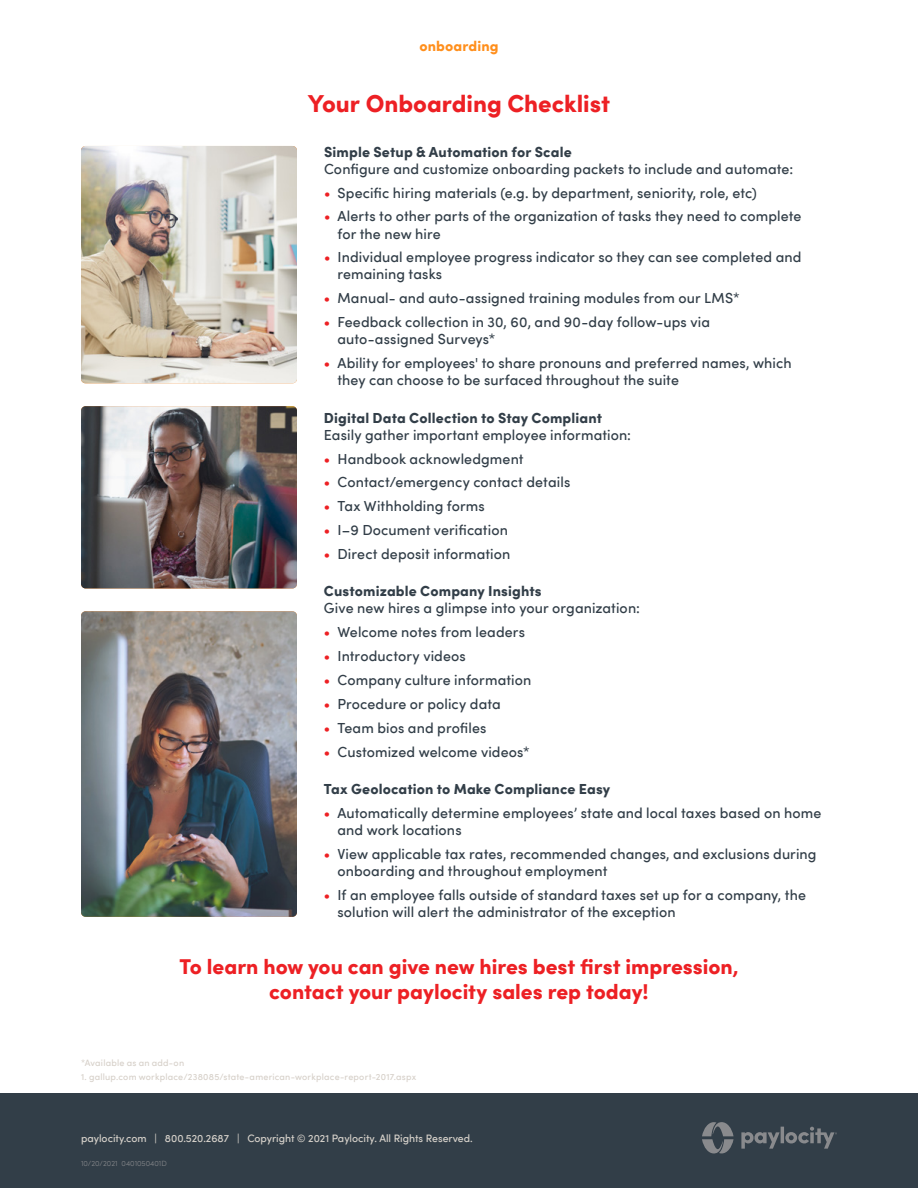
<style>
.page{position:relative;width:918px;height:1188px;background:#fff}
.page>*{position:absolute;margin:0;border:0;box-sizing:border-box;transform-origin:0 0}
.t1{font:900 24px "Sofia Pro";color:#ed2024}
.t2{font:900 21px/25.2px "Sofia Pro";color:#ed2024;text-align:center}
.t3{font:500 14.25px/17.1px "Sofia Pro";letter-spacing:.005em;color:#323e48}
.t4{font:900 14.25px "Sofia Pro";letter-spacing:.01em;color:#323e48}
.t5{font:900 14.25px "Sofia Pro";letter-spacing:.01em;color:#ff8f1c}
.t6{font:500 10.5px "Sofia Pro";color:#d6d1ca}
.t7{font:500 9px "Sofia Pro";letter-spacing:.025em;color:#d7d1ca}
.t8{font:300 7.5px "Sofia Pro";color:#898a8d}
.s1{color:#ed2024}
</style>
<div class="page">
<div style="left:0;top:1094px;width:918px;height:94px;background:#323e48"></div>
<svg style="left:702px;top:1122px;width:32px;height:31px"></svg>
<svg style="left:741px;top:1127px;width:96px;height:22px"></svg>
<img style="left:81px;top:146px;width:216px;height:237px">
<img style="left:81px;top:406px;width:216px;height:182px">
<img style="left:81px;top:611px;width:216px;height:306px">
<p class="t5" style="left:419px;top:34px;width:81px">onboarding</p>
<h1 class="t1" style="left:308px;top:85px;width:304px">Your Onboarding Checklist</h1>
<p class="t4" style="left:324px;top:140px;width:249px">Simple Setup &amp; Automation for Scale</p>
<p class="t3" style="left:324px;top:159px;width:471px">Configure and customize onboarding packets to include and automate:</p>
<p class="t3" style="left:324px;top:183px;width:434px"><span class="s1">•</span> Specific hiring materials (e.g. by department, seniority, role, etc)</p>
<p class="t3" style="left:337px;top:207px;width:465px;text-indent:-13px"><span class="s1">•</span> Alerts to other parts of the organization of tasks they need to complete for the new hire</p>
<p class="t3" style="left:337px;top:248px;width:465px;text-indent:-13px"><span class="s1">•</span> Individual employee progress indicator so they can see completed and remaining tasks</p>
<p class="t3" style="left:324px;top:289px;width:417px"><span class="s1">•</span> Manual- and auto-assigned training modules from our LMS*</p>
<p class="t3" style="left:337px;top:313px;width:374px;text-indent:-13px"><span class="s1">•</span> Feedback collection in 30, 60, and 90-day follow-ups via auto-assigned Surveys*</p>
<p class="t3" style="left:337px;top:354px;width:456px;text-indent:-13px"><span class="s1">•</span> Ability for employees' to share pronouns and preferred names, which they can choose to be surfaced throughout the suite</p>
<p class="t4" style="left:324px;top:406px;width:280px">Digital Data Collection to Stay Compliant</p>
<p class="t3" style="left:324px;top:425px;width:309px">Easily gather important employee information:</p>
<p class="t3" style="left:324px;top:449px;width:201px"><span class="s1">•</span> Handbook acknowledgment</p>
<p class="t3" style="left:324px;top:473px;width:248px"><span class="s1">•</span> Contact/emergency contact details</p>
<p class="t3" style="left:324px;top:497px;width:162px"><span class="s1">•</span> Tax Withholding forms</p>
<p class="t3" style="left:324px;top:521px;width:185px"><span class="s1">•</span> I–9 Document verification</p>
<p class="t3" style="left:324px;top:545px;width:188px"><span class="s1">•</span> Direct deposit information</p>
<p class="t4" style="left:324px;top:580px;width:219px">Customizable Company Insights</p>
<p class="t3" style="left:324px;top:599px;width:318px">Give new hires a glimpse into your organization:</p>
<p class="t3" style="left:324px;top:623px;width:203px"><span class="s1">•</span> Welcome notes from leaders</p>
<p class="t3" style="left:324px;top:647px;width:143px"><span class="s1">•</span> Introductory videos</p>
<p class="t3" style="left:324px;top:671px;width:209px"><span class="s1">•</span> Company culture information</p>
<p class="t3" style="left:324px;top:694px;width:178px"><span class="s1">•</span> Procedure or policy data</p>
<p class="t3" style="left:324px;top:718px;width:164px"><span class="s1">•</span> Team bios and profiles</p>
<p class="t3" style="left:324px;top:742px;width:207px"><span class="s1">•</span> Customized welcome videos*</p>
<p class="t4" style="left:324px;top:778px;width:288px">Tax Geolocation to Make Compliance Easy</p>
<p class="t3" style="left:337px;top:803px;width:485px;text-indent:-13px"><span class="s1">•</span> Automatically determine employees’ state and local taxes based on home and work locations</p>
<p class="t3" style="left:337px;top:844px;width:481px;text-indent:-13px"><span class="s1">•</span> View applicable tax rates, recommended changes, and exclusions during onboarding and throughout employment</p>
<p class="t3" style="left:337px;top:885px;width:470px;text-indent:-13px"><span class="s1">•</span> If an employee falls outside of standard taxes set up for a company, the solution will alert the administrator of the exception</p>
<h2 class="t2" style="left:179px;top:952px;width:561px">To learn how you can give new hires best first impression, contact your paylocity sales rep today!</h2>
<p class="t7" style="left:81px;top:1057px;width:105px">*Available as an add-on</p>
<p class="t7" style="left:81px;top:1070px;width:337px">1. gallup.com workplace/238085/state-american-workplace-report-2017.aspx</p>
<p class="t6" style="left:81px;top:1130px;width:393px">paylocity.com | 800.520.2687 | Copyright © 2021 Paylocity. All Rights Reserved.</p>
<p class="t8" style="left:81px;top:1158px;width:87px">10/20/2021 0401050401D</p>
</div>
